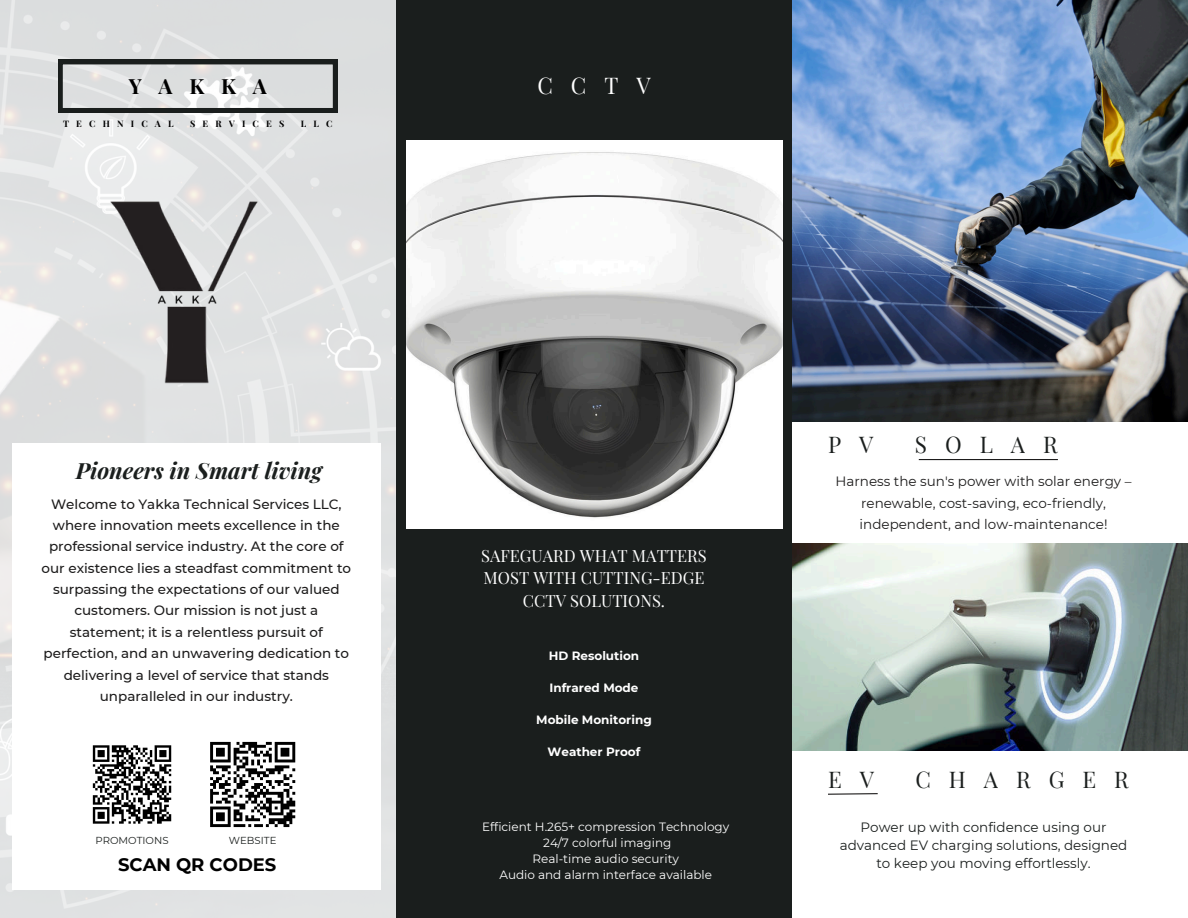
<style>
.page{position:relative;width:1188px;height:918px;background:#fff}
.page>*{position:absolute;margin:0;border:0;box-sizing:border-box;transform-origin:0 0}
.t1{font:22.5px "Playfair Display";letter-spacing:.8em;color:#1a1e1d}
.t2{font:22.5px "Playfair Display";color:#fff}
.t3{font:italic 700 22.35px "Playfair Display";color:#1a1e1d}
.t4{font:700 21px "Playfair Display";letter-spacing:.8em;color:#000}
.t5{font:700 18px "Montserrat";color:#000}
.t6{font:16.5px/22.5px "Playfair Display";color:#fff;text-align:center}
.t7{font:500 13.5px/21.3px "Montserrat";color:#1c1b1b;text-align:center}
.t8{font:13.5px/21.3px "Montserrat";color:#1c1b1b;text-align:center}
.t9{font:13.5px/18px "Montserrat";color:#1a1e1d;text-align:center}
.t10{font:12px/16px "Montserrat";color:#fff;text-align:center}
.t11{font:700 12px "Montserrat";color:#fff}
.t12{font:10.2px "Montserrat";color:#1a1e1d}
.t13{font:700 9px "Playfair Display";letter-spacing:.8em;color:#000}
</style>
<div class="page">
<img style="left:792px;top:543px;width:396px;height:207px">
<svg style="left:828px;top:793px;width:50px;height:2px"></svg>
<img style="left:0;top:0;width:396px;height:918px">
<div style="left:396px;top:0;width:396px;height:918px;background:#1a1e1d"></div>
<img style="left:406px;top:140px;width:377px;height:388px">
<svg style="left:58px;top:60px;width:279px;height:52px;background:#bbbdbd"></svg>
<img style="left:92px;top:179px;width:184px;height:228px">
<img style="left:792px;top:0;width:396px;height:422px">
<hr style="left:919px;top:459px;width:139px;height:1px;background:#1c1b1b">
<div style="left:12px;top:444px;width:369px;height:446px;background:#fff"></div>
<svg style="left:210px;top:741px;width:86px;height:87px"></svg>
<svg style="left:92px;top:745px;width:80px;height:79px"></svg>
<h3 class="t4" style="left:129px;top:69px;width:140px">YAKKA</h3>
<p class="t13" style="left:63px;top:116px;width:112px">TECHNICAL</p>
<p class="t13" style="left:190px;top:116px;width:96px">SERVICES</p>
<p class="t13" style="left:301px;top:116px;width:33px">LLC</p>
<h2 class="t3" style="left:76px;top:453px;width:248px">Pioneers in Smart living</h2>
<p class="t7" style="left:42px;top:493px;width:311px">Welcome to Yakka Technical Services LLC, where innovation meets excellence in the professional service industry. At the core of our existence lies a steadfast commitment to surpassing the expectations of our valued customers. Our mission is not just a statement; it is a relentless pursuit of perfection, and an unwavering dedication to delivering a level of service that stands unparalleled in our industry.</p>
<p class="t12" style="left:95px;top:833px;width:75px">PROMOTIONS</p>
<p class="t12" style="left:229px;top:833px;width:49px">WEBSITE</p>
<h3 class="t5" style="left:118px;top:852px;width:160px">SCAN QR CODES</h3>
<h1 class="t2" style="left:537px;top:68px;width:115px">CCTV</h1>
<p class="t6" style="left:481px;top:543px;width:227px">SAFEGUARD WHAT MATTERS<br>MOST WITH CUTTING-EDGE<br>CCTV SOLUTIONS.</p>
<p class="t11" style="left:549px;top:647px;width:92px">HD Resolution</p>
<p class="t11" style="left:549px;top:679px;width:91px">Infrared Mode</p>
<p class="t11" style="left:536px;top:711px;width:117px">Mobile Monitoring</p>
<p class="t11" style="left:548px;top:743px;width:94px">Weather Proof</p>
<p class="t10" style="left:482px;top:818px;width:249px">Efficient H.265+ compression Technology<br>24/7 colorful imaging<br>Real-time audio security<br>Audio and alarm interface available</p>
<h1 class="t1" style="left:828px;top:427px;width:47px">P V</h1>
<h1 class="t1" style="left:915px;top:427px;width:144px">SOLAR</h1>
<p class="t8" style="left:836px;top:470px;width:297px">Harness the sun's power with solar energy – renewable, cost-saving, eco-friendly, independent, and low-maintenance!</p>
<h1 class="t1" style="left:828px;top:762px;width:47px">E V</h1>
<h1 class="t1" style="left:915px;top:762px;width:215px">CHARGER</h1>
<p class="t9" style="left:840px;top:818px;width:289px">Power up with confidence using our advanced EV charging solutions, designed to keep you moving effortlessly.</p>
</div>
